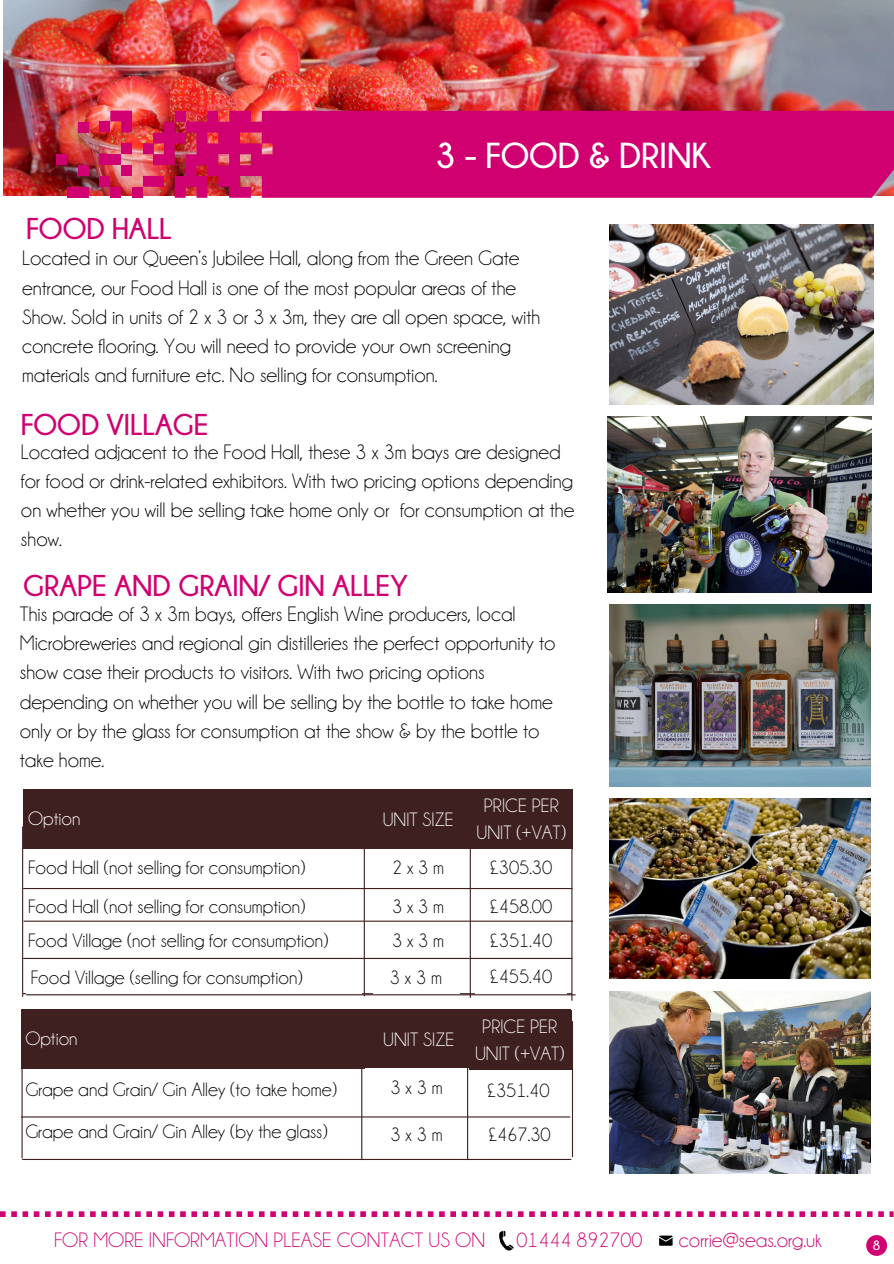
<style>
.page{position:relative;width:894px;height:1264px;background:#fff}
.page>*{position:absolute;margin:0;border:0;box-sizing:border-box;transform-origin:0 0}
.t1{font:700 36px "Champagne Limousines";color:#fff}
.t2{font:700 30px "Champagne Limousines";color:#d00070}
.t3{font:21px/29.2px "Champagne Limousines";color:#000}
.t4{font:21px "Champagne Limousines";color:#d00070}
.t5{font:19.5px "Champagne Limousines";color:#000}
.t6{font:19.5px/27px "Champagne Limousines";color:#fff;text-align:center}
.t7{font:700 13.5px "Champagne Limousines";color:#fff}
</style>
<div class="page">
<svg style="left:0;top:1211px;width:893px;height:5px"></svg>
<svg style="left:866px;top:1235px;width:20px;height:20px"></svg>
<svg style="left:659px;top:1235px;width:13px;height:10px"></svg>
<svg style="left:499px;top:1230px;width:14px;height:20px"></svg>
<img style="left:3px;top:0;width:890px;height:196px">
<div style="left:175px;top:111px;width:718px;height:87px;background:#d00070"></div>
<div style="left:175px;top:111px;width:11px;height:11px;background:#d00070"></div>
<div style="left:143px;top:176px;width:21px;height:11px;background:#d00070"></div>
<svg style="left:110px;top:111px;width:22px;height:21px"></svg>
<div style="left:132px;top:187px;width:11px;height:10px;background:#d00070"></div>
<div style="left:110px;top:187px;width:11px;height:10px;background:#d00070"></div>
<div style="left:67px;top:187px;width:22px;height:10px;background:#d00070"></div>
<div style="left:78px;top:165px;width:11px;height:11px;background:#d00070"></div>
<div style="left:99px;top:154px;width:22px;height:11px;background:#d00070"></div>
<div style="left:78px;top:122px;width:11px;height:10px;background:#d00070"></div>
<img style="left:143px;top:122px;width:43px;height:43px">
<div style="left:121px;top:143px;width:11px;height:11px;background:#d00070"></div>
<div style="left:121px;top:165px;width:11px;height:11px;background:#d00070"></div>
<div style="left:56px;top:154px;width:11px;height:11px;background:#d00070"></div>
<div style="left:99px;top:176px;width:11px;height:11px;background:#d00070"></div>
<div style="left:99px;top:121px;width:11px;height:11px;background:#d00070"></div>
<div style="left:24px;top:789px;width:548px;height:60px;background:#3f2021"></div>
<hr style="left:23px;top:993px;width:548px;height:1px;background:#3f2021">
<hr style="left:571px;top:830px;width:1px;height:170px;background:#3f2021">
<hr style="left:469px;top:828px;width:1px;height:169px;background:#3f2021">
<hr style="left:363px;top:828px;width:2px;height:168px;background:#3f2021">
<div style="left:21px;top:1009px;width:549px;height:60px;background:#3f2021"></div>
<div style="left:468px;top:1010px;width:103px;height:60px;background:#3f2021"></div>
<div style="left:365px;top:1068px;width:103px;height:37px;background:#fff"></div>
<hr style="left:22px;top:1158px;width:549px;height:1px;background:#3f2021">
<hr style="left:21px;top:1116px;width:549px;height:1px;background:#3f2021">
<hr style="left:571px;top:1021px;width:2px;height:135px;background:#3f2021">
<hr style="left:467px;top:1024px;width:1px;height:135px;background:#3f2021">
<hr style="left:361px;top:1027px;width:1px;height:132px;background:#3f2021">
<img style="left:609px;top:224px;width:263px;height:180px">
<hr style="left:24px;top:920px;width:548px;height:1px;background:#3f2021">
<div style="left:26px;top:961px;width:335px;height:33px;background:#fff"></div>
<div style="left:372px;top:960px;width:87px;height:36px;background:#fff"></div>
<div style="left:475px;top:959px;width:92px;height:36px;background:#fff"></div>
<hr style="left:22px;top:826px;width:1px;height:170px;background:#3f2021">
<hr style="left:23px;top:888px;width:549px;height:1px;background:#3f2021">
<hr style="left:23px;top:957px;width:549px;height:2px;background:#3f2021">
<hr style="left:22px;top:1022px;width:1px;height:136px;background:#3f2021">
<img style="left:609px;top:991px;width:261px;height:182px">
<hr style="left:26px;top:994px;width:549px;height:1px;background:#3f2021">
<img style="left:607px;top:417px;width:264px;height:175px">
<img style="left:609px;top:605px;width:261px;height:181px">
<img style="left:609px;top:798px;width:261px;height:180px">
<p class="t1" style="left:435px;top:135px;width:277px">3 - FOOD &amp; DRINK</p>
<p class="t2" style="left:26px;top:212px;width:147px">FOOD HALL</p>
<p class="t3" style="left:22px;top:244px;width:499px">Located in our Queen’s Jubilee Hall, along from the Green Gate</p>
<p class="t3" style="left:22px;top:273px;width:495px">entrance, our Food Hall is one of the most popular areas of the</p>
<p class="t3" style="left:22px;top:302px;width:519px">Show. Sold in units of 2 x 3 or 3 x 3m, they are all open space, with</p>
<p class="t3" style="left:22px;top:331px;width:490px">concrete flooring. You will need to provide your own screening</p>
<p class="t3" style="left:22px;top:361px;width:417px">materials and furniture etc. No selling for consumption.</p>
<p class="t2" style="left:21px;top:408px;width:189px">FOOD VILLAGE</p>
<p class="t3" style="left:21px;top:437px;width:555px">Located adjacent to the Food Hall, these 3 x 3m bays are designed for food or drink-related exhibitors. With two pricing options depending on whether you will be selling take home only or for consumption at the show.</p>
<p class="t2" style="left:23px;top:569px;width:386px">GRAPE AND GRAIN/ GIN ALLEY</p>
<h3 class="t3" style="left:20px;top:599px;width:537px">This parade of 3 x 3m bays, offers English Wine producers, local Microbreweries and regional gin distilleries the perfect opportunity to show case their products to visitors. With two pricing options depending on whether you will be selling by the bottle to take home only or by the glass for consumption at the show &amp; by the bottle to take home.</h3>
<p class="t6" style="left:476px;top:791px;width:91px">PRICE PER<br>UNIT (+VAT)</p>
<p class="t6" style="left:28px;top:805px;width:54px">Option</p>
<h1 class="t5" style="left:28px;top:858px;width:278px">Food Hall (not selling for consumption)</h1>
<h2 class="t5" style="left:392px;top:858px;width:54px">2x3m</h2>
<p class="t5" style="left:490px;top:858px;width:63px">£305.30</p>
<p class="t6" style="left:382px;top:806px;width:72px">UNIT SIZE</p>
<p class="t5" style="left:28px;top:896px;width:278px">Food Hall (not selling for consumption)</p>
<p class="t5" style="left:392px;top:896px;width:54px">3x3m</p>
<h2 class="t5" style="left:490px;top:896px;width:63px">£458.00</h2>
<p class="t5" style="left:28px;top:930px;width:302px">Food Village (not selling for consumption)</p>
<h2 class="t5" style="left:392px;top:930px;width:54px">3x3m</h2>
<p class="t5" style="left:490px;top:930px;width:63px">£351.40</p>
<p class="t5" style="left:31px;top:967px;width:273px">Food Village (selling for consumption)</p>
<p class="t5" style="left:390px;top:967px;width:54px">3x3m</p>
<p class="t5" style="left:490px;top:966px;width:63px">£455.40</p>
<p class="t6" style="left:25px;top:1025px;width:54px">Option</p>
<h3 class="t5" style="left:25px;top:1079px;width:313px">Grape and Grain/ Gin Alley (to take home)</h3>
<p class="t5" style="left:25px;top:1121px;width:303px">Grape and Grain/ Gin Alley (by the glass)</p>
<p class="t6" style="left:383px;top:1026px;width:72px">UNIT SIZE</p>
<p class="t5" style="left:390px;top:1077px;width:54px">3x3m</p>
<h3 class="t5" style="left:390px;top:1124px;width:54px">3x3m</h3>
<p class="t6" style="left:475px;top:1012px;width:91px">PRICE PER<br>UNIT (+VAT)</p>
<p class="t5" style="left:487px;top:1080px;width:63px">£351.40</p>
<p class="t5" style="left:488px;top:1124px;width:63px">£467.30</p>
<p class="t4" style="left:516px;top:1228px;width:127px">01444 892700</p>
<p class="t4" style="left:678px;top:1228px;width:144px">corrie@seas.org.uk</p>
<p class="t4" style="left:54px;top:1228px;width:432px">FOR MORE INFORMATION PLEASE CONTACT US ON</p>
<p class="t7" style="left:872px;top:1238px;width:9px">8</p>
</div>
